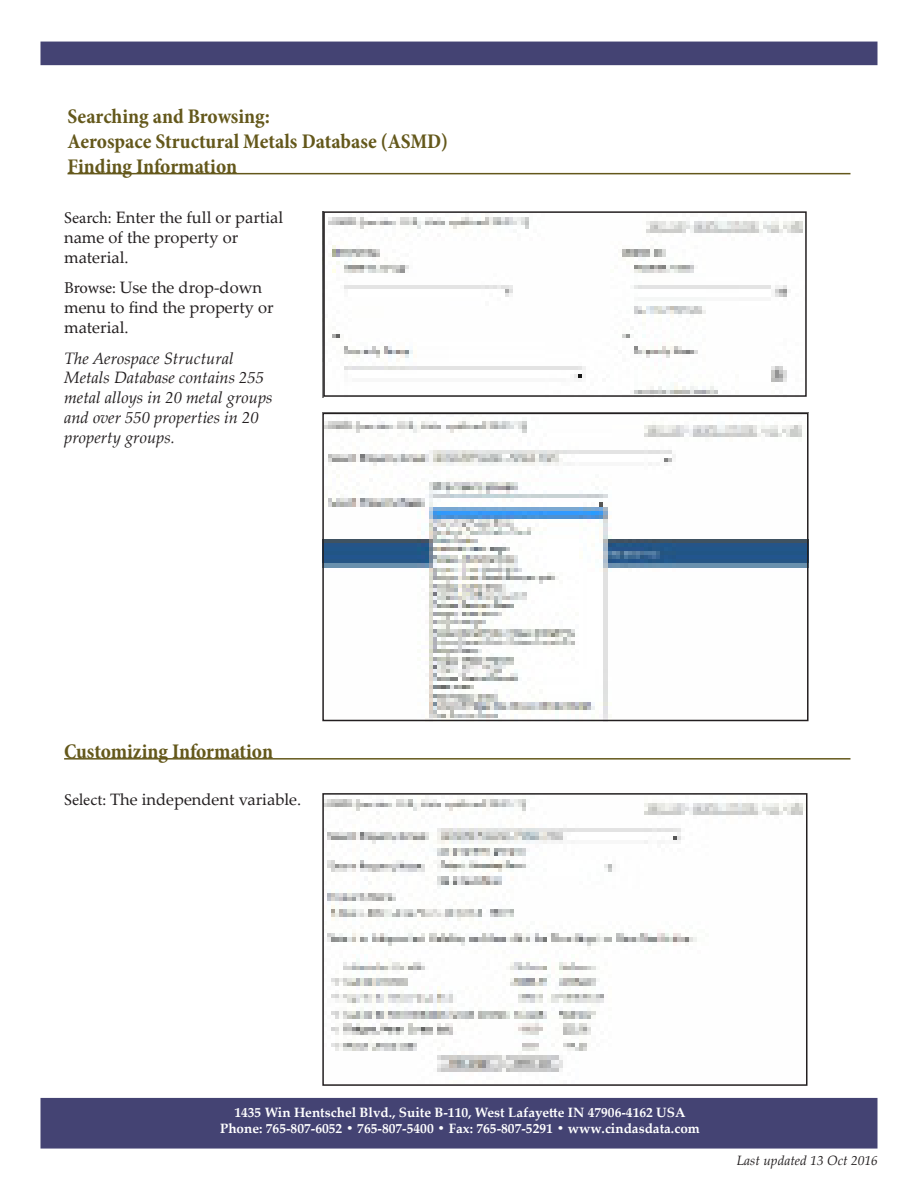
<style>
.page{position:relative;width:918px;height:1188px;background:#fff}
.page>*{position:absolute;margin:0;border:0;box-sizing:border-box;transform-origin:0 0}
.heading{font:700 condensed 21px/25.2px "Minion Pro";color:#64581b}
.paragraph{font:16.5px/19.8px "Palatino Linotype";color:#231f20}
.paragraph-2{font:italic 16.5px/19.8px "Palatino Linotype";color:#231f20}
.paragraph-3{font:700 13.5px "Palatino Linotype";color:#fff}
.paragraph-4{font:italic 13.5px "Palatino Linotype";color:#231f20}
.s1{font-family:"Minion Pro"}
</style>
<div class="page">
<div style="left:40px;top:1098px;width:838px;height:51px;background:#444373;border:2px solid #444373"></div>
<div style="left:40px;top:42px;width:838px;height:23px;background:#444373"></div>
<hr style="left:68px;top:173px;width:782px;height:1px;background:#64581b">
<hr style="left:64px;top:758px;width:786px;height:2px;background:#64581b">
<img style="left:325px;top:799px;width:478px;height:273px">
<img style="left:328px;top:217px;width:475px;height:177px">
<div style="left:323px;top:211px;width:484px;height:186px;border:2px solid #231f20"></div>
<img style="left:325px;top:421px;width:481px;height:297px">
<div style="left:322px;top:413px;width:487px;height:308px;border:2px solid #231f20"></div>
<div style="left:322px;top:793px;width:485px;height:293px;border:2px solid #231f20"></div>
<p class="heading" style="left:68px;top:103px;width:382px">Searching and Browsing:<br>Aerospace Structural Metals Database (ASMD)<br>Finding Information</p>
<p class="paragraph" style="left:64px;top:207px;width:221px"><span class="s1">Search:</span> Enter the full or partial name of the property or material.</p>
<p class="paragraph" style="left:64px;top:277px;width:211px"><span class="s1">Browse:</span> Use the drop-down menu to find the property or material.</p>
<p class="paragraph-2" style="left:64px;top:347px;width:210px">The Aerospace Structural<br>Metals Database contains 255 metal alloys in 20 metal groups and over 550 properties in 20 property groups.</p>
<p class="heading" style="left:64px;top:739px;width:210px">Customizing Information</p>
<p class="paragraph" style="left:64px;top:789px;width:239px"><span class="s1">Select:</span> The independent variable.</p>
<p class="paragraph-3" style="left:234px;top:1103px;width:453px">1435 Win Hentschel Blvd., Suite B-110, West Lafayette IN 47906-4162 USA</p>
<p class="paragraph-3" style="left:220px;top:1119px;width:481px">Phone: 765-807-6052 • 765-807-5400 • Fax: 765-807-5291 • www.cindasdata.com</p>
<p class="paragraph-4" style="left:737px;top:1151px;width:143px">Last updated 13 Oct 2016</p>
</div>
